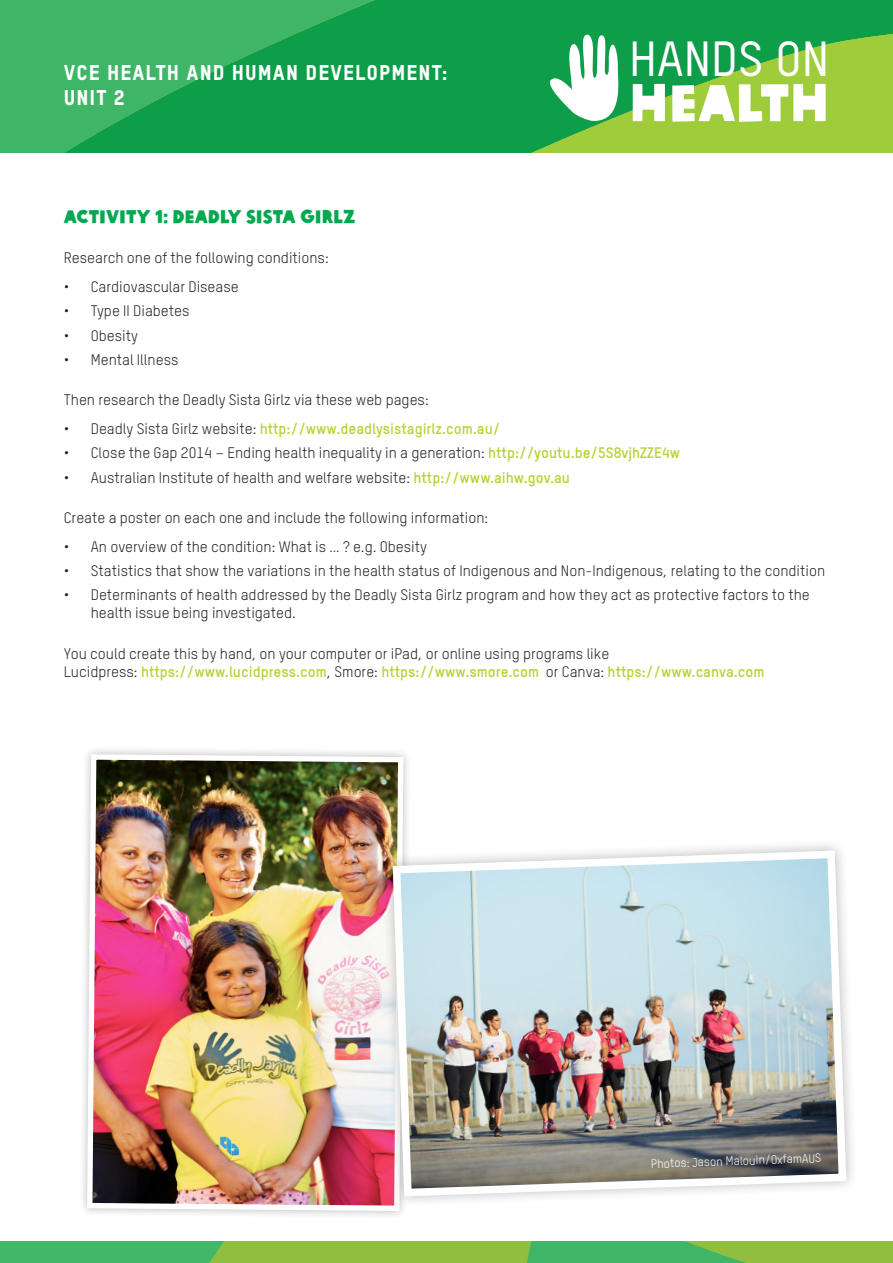
<style>
.page{position:relative;width:893px;height:1263px;background:#fff}
.page>*{position:absolute;margin:0;border:0;box-sizing:border-box;transform-origin:0 0}
.t1{font:51.15px "Oxfam Global Headline";color:#fff}
.t2{font:500 48.45px "Oxfam TSTARPRO";color:#fff}
.t3{font:21px "Oxfam TSTARPRO Headline";letter-spacing:.05em;color:#fff}
.Heading_2{font:18px "Oxfam Global Headline";color:#00a94f}
.Question{font:15px/18px "Oxfam TSTARPRO";color:#231f20}
.t4{font:700 15px "Oxfam TSTARPRO";color:#b5d334}
.Body{font:12px "Oxfam TSTARPRO";color:#fff}
.s1{font-weight:400;color:#231f20}
.s2{font-weight:700;color:#b5d334}
</style>
<div class="page">
<div style="left:79px;top:746px;width:333px;height:473px;background:#fbfbfb"></div>
<img style="left:84px;top:752px;width:322px;height:462px">
<svg style="left:101px;top:0;width:381px;height:152px;background:#1ca451"></svg>
<div style="left:0;top:0;width:101px;height:152px;background:#3fb667"></div>
<svg style="left:0;top:1242px;width:893px;height:21px;background:#6cba51"></svg>
<svg style="left:482px;top:0;width:411px;height:152px;background:#54b44d"></svg>
<div style="left:381px;top:839px;width:477px;height:369px;background:#231f20;opacity:.3"></div>
<img style="left:389px;top:847px;width:461px;height:353px">
<p class="t3" style="left:64px;top:60px;width:385px">VCE HEALTH AND HUMAN DEVELOPMENT:</p>
<p class="t3" style="left:64px;top:85px;width:63px">UNIT 2</p>
<p class="t2" style="left:629px;top:30px;width:202px">HANDS ON</p>
<p class="t1" style="left:629px;top:59px;width:202px">HEALTH</p>
<p class="Heading_2" style="left:64px;top:201px;width:294px">ACTIVITY 1: DEADLY SISTA GIRLZ</p>
<p class="Question" style="left:64px;top:249px;width:266px">Research one of the following conditions:</p>
<p class="Question" style="left:64px;top:278px;width:176px">• Cardiovascular Disease</p>
<p class="Question" style="left:64px;top:302px;width:127px">• Type II Diabetes</p>
<p class="Question" style="left:64px;top:326px;width:76px">• Obesity</p>
<p class="Question" style="left:64px;top:351px;width:116px">• Mental Illness</p>
<p class="Question" style="left:64px;top:391px;width:366px">Then research the Deadly Sista Girlz via these web pages:</p>
<p class="t4" style="left:64px;top:420px;width:438px"><span class="s1">• Deadly Sista Girlz website:</span> http://www.deadlysistagirlz.com.au/</p>
<p class="Question" style="left:64px;top:444px;width:618px">• Close the Gap 2014 – Ending health inequality in a generation: <span class="s2">http://youtu.be/5S8vjhZZE4w</span></p>
<p class="Question" style="left:64px;top:468px;width:508px">• Australian Institute of health and welfare website: <span class="s2">http://www.aihw.gov.au</span></p>
<p class="Question" style="left:64px;top:509px;width:426px">Create a poster on each one and include the following information:</p>
<p class="Question" style="left:64px;top:537px;width:365px">• An overview of the condition: What is … ? e.g. Obesity</p>
<p class="Question" style="left:64px;top:562px;width:763px">• Statistics that show the variations in the health status of Indigenous and Non-Indigenous, relating to the condition</p>
<p class="Question" style="left:91px;top:586px;width:720px;text-indent:-27px">• Determinants of health addressed by the Deadly Sista Girlz program and how they act as protective factors to the health issue being investigated.</p>
<p class="Question" style="left:64px;top:644px;width:702px">You could create this by hand, on your computer or iPad, or online using programs like<br>Lucidpress: <span class="s2">https://www.lucidpress.com</span>, Smore: <span class="s2">https://www.smore.com</span> or Canva: <span class="s2">https://www.canva.com</span></p>
<p class="Body" style="left:651px;top:1157px;width:172px;rotate:-2deg">Photos: Jason Malouin/OxfamAUS</p>
</div>
